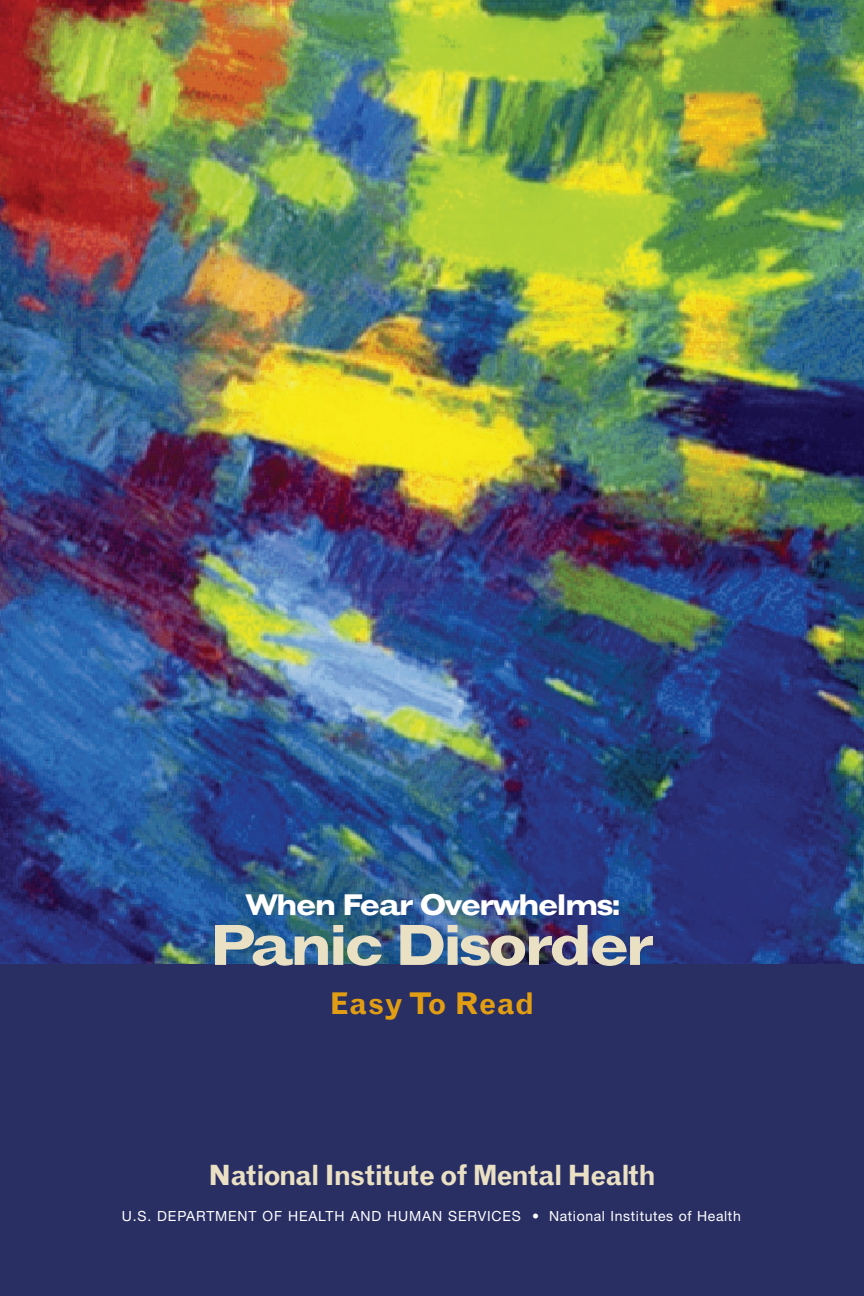
<style>
.page{position:relative;width:864px;height:1296px;background:#fff}
.page>*{position:absolute;margin:0;border:0;box-sizing:border-box;transform-origin:0 0}
.t1{font:700 expanded 58px "Grotesque";letter-spacing:-.07em;color:#eae0c4}
.t2{font:700 expanded 30px "Grotesque";letter-spacing:-.075em;color:#fff}
.t3{font:700 30px "Grotesque";color:#e29e13}
.t4{font:700 28px "Grotesque";letter-spacing:-.045em;color:#eae0c4}
.t5{font:14px "Helvetica Neue LT Std";letter-spacing:.06em;color:#fff}
</style>
<div class="page">
<img style="left:0;top:0;width:864px;height:965px">
<div style="left:0;top:965px;width:864px;height:331px;background:#292e63"></div>
<h1 class="t2" style="left:245px;top:887px;width:377px">When Fear Overwhelms:</h1>
<h1 class="t1" style="left:210px;top:910px;width:446px">Panic Disorder</h1>
<h2 class="t3" style="left:330px;top:986px;width:206px">Easy To Read</h2>
<h2 class="t4" style="left:208px;top:1158px;width:450px">National Institute of Mental Health</h2>
<h2 class="t5" style="left:122px;top:1208px;width:620px">U.S. DEPARTMENT OF HEALTH AND HUMAN SERVICES • NATIONAL INSTITUTES OF HEALTH</h2>
</div>
